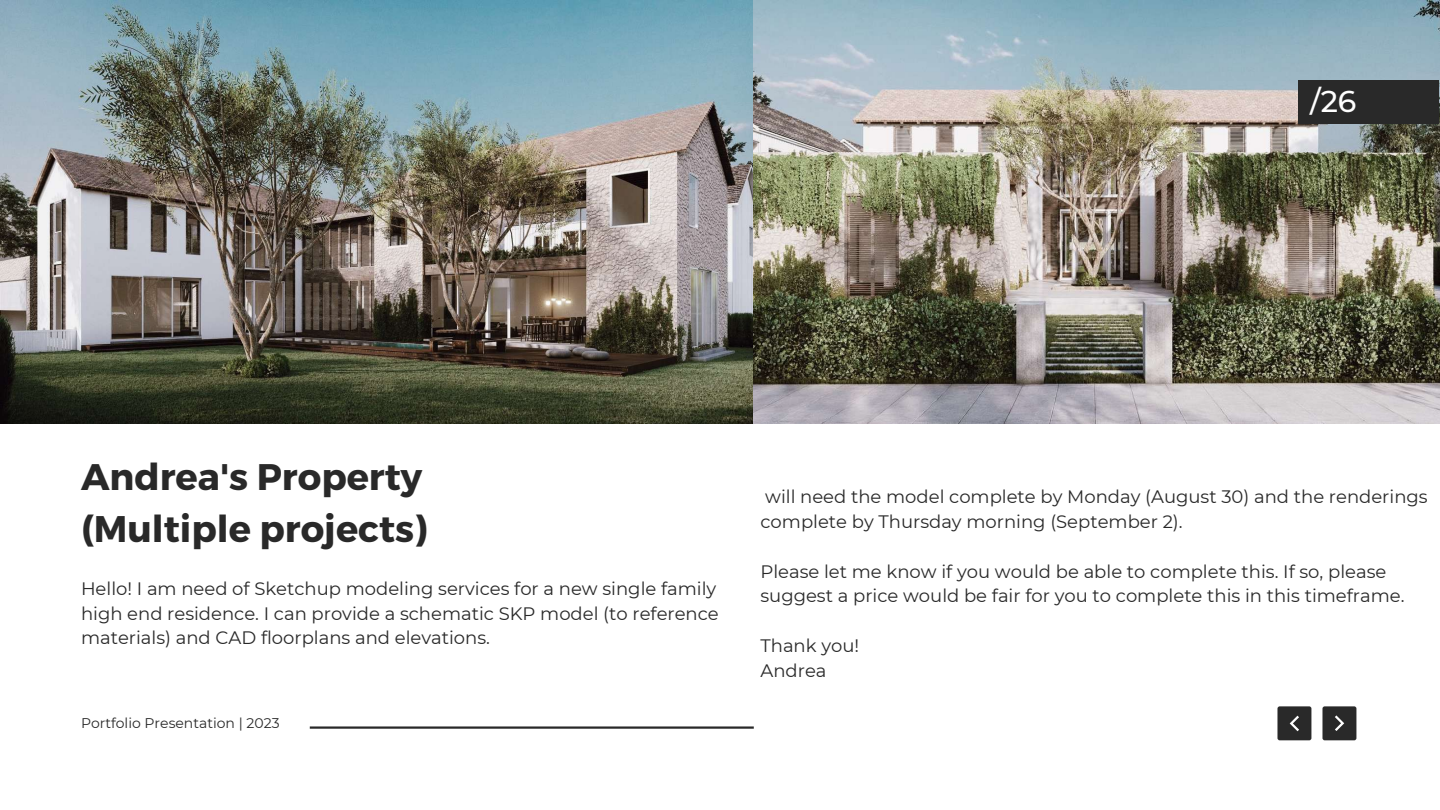
<style>
.page{position:relative;width:1440px;height:810px;background:#fff}
.page>*{position:absolute;margin:0;border:0;box-sizing:border-box;transform-origin:0 0}
.t1{font:700 37px/51.8px "Montserrat";color:#292929}
.t2{font:500 30px "Montserrat";color:#fff}
.t3{font:18px/24.8px "Montserrat";color:#292929}
.t4{font:14px "Montserrat";color:#292929}
</style>
<div class="page">
<hr style="left:310px;top:726px;width:444px;height:3px;background:#292929">
<img style="left:0;top:0;width:1440px;height:424px">
<div style="left:1298px;top:81px;width:141px;height:43px;background:#292929"></div>
<div style="left:1322px;top:706px;width:34px;height:34px;background:#292929;border-radius:2px"></div>
<svg style="left:1335px;top:715px;width:9px;height:16px"></svg>
<div style="left:1277px;top:706px;width:34px;height:34px;background:#292929;border-radius:2px"></div>
<svg style="left:1290px;top:716px;width:9px;height:15px"></svg>
<h2 class="t2" style="left:1310px;top:83px;width:48px">/26</h2>
<h1 class="t1" style="left:81px;top:449px;width:348px">Andrea's Property (Multiple projects)</h1>
<p class="t3" style="left:81px;top:576px;width:639px">Hello! I am need of Sketchup modeling services for a new single family high end residence. I can provide a schematic SKP model (to reference materials) and CAD floorplans and elevations.</p>
<p class="t4" style="left:81px;top:714px;width:200px">Portfolio Presentation | 2023</p>
<p class="t3" style="left:760px;top:485px;width:669px">will need the model complete by Monday (August 30) and the renderings complete by Thursday morning (September 2).</p>
<p class="t3" style="left:760px;top:559px;width:646px">Please let me know if you would be able to complete this. If so, please suggest a price would be fair for you to complete this in this timeframe.</p>
<p class="t3" style="left:760px;top:633px;width:100px">Thank you!<br>Andrea</p>
</div>
